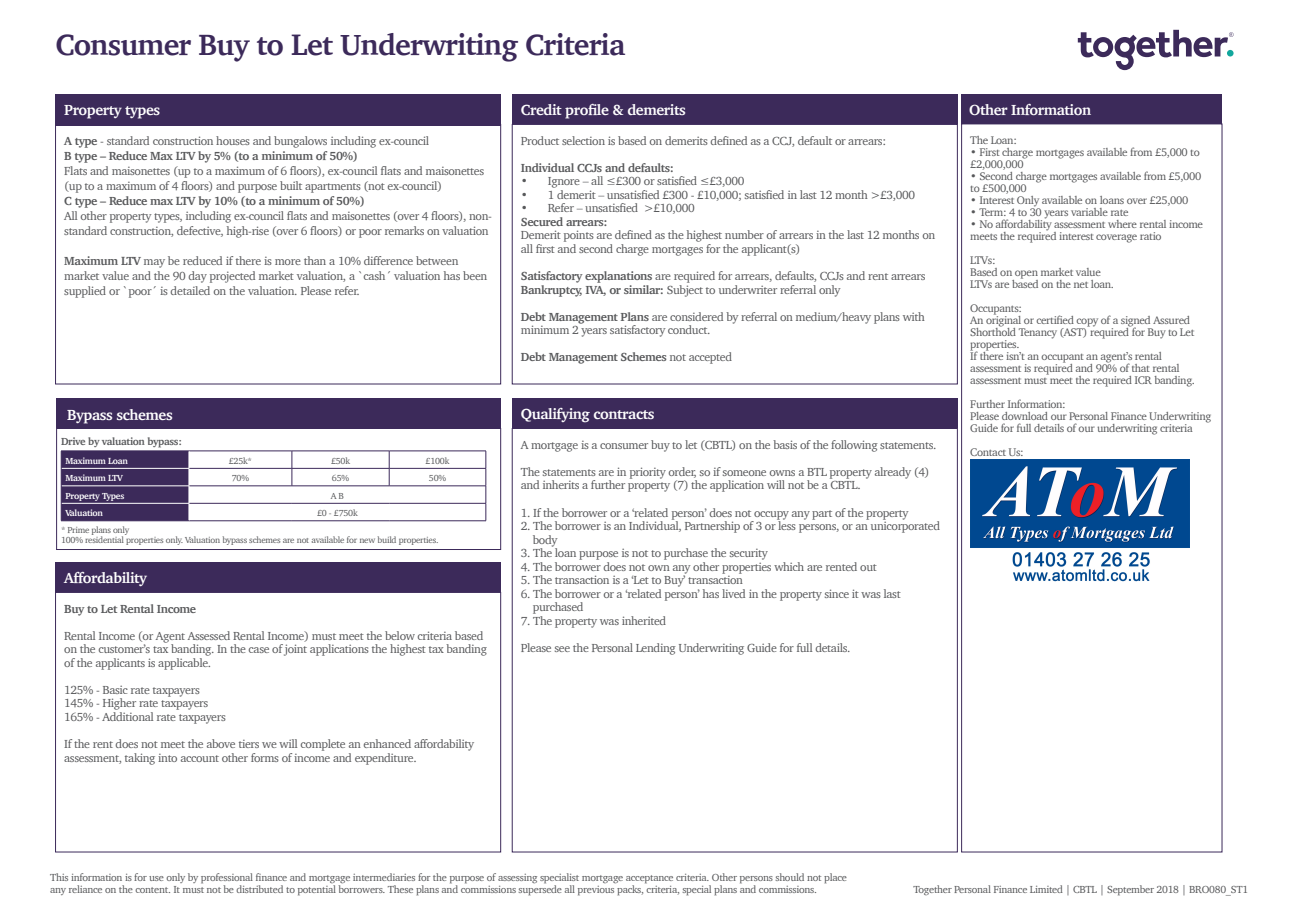
<style>
.page{position:relative;width:1289px;height:919px;background:#fff}
.page>*{position:absolute;margin:0;border:0;box-sizing:border-box;transform-origin:0 0}
.t1{font:700 30px "Charter";letter-spacing:-.025em;color:#3c2a5a}
.t2{font:700 15px "Charter";letter-spacing:-.025em;color:#fff}
.t3{font:12px/13.5px "Charter";letter-spacing:-.03em;color:#57585a}
.t4{font:700 12px "Charter";letter-spacing:-.03em;color:#57585a}
.t5{font:11.25px/12px "Charter";letter-spacing:-.03em;color:#57585a}
.t6{font:10.5px/12px "Charter";letter-spacing:-.025em;color:#57585a}
.t7{font:700 10.5px "Charter";letter-spacing:-.03em;color:#57585a}
.t8{font:9px/10.5px "Charter";letter-spacing:-.025em;color:#57585a}
.t9{font:700 9px "Charter";letter-spacing:-.025em;color:#fff}
.s1{font-weight:700}
.s2{font-weight:400}
</style>
<div class="page">
<div style="left:961px;top:95px;width:261px;height:29px;background:#3c2a5a"></div>
<div style="left:961px;top:124px;width:261px;height:728px;border:1px solid #3c2a5a"></div>
<div style="left:56px;top:398px;width:445px;height:30px;background:#3c2a5a"></div>
<hr style="left:189px;top:450px;width:103px;height:1px;background:#3c2a5a">
<hr style="left:292px;top:450px;width:97px;height:1px;background:#3c2a5a">
<hr style="left:389px;top:450px;width:97px;height:1px;background:#3c2a5a">
<hr style="left:189px;top:468px;width:103px;height:1px;background:#3c2a5a">
<hr style="left:292px;top:468px;width:97px;height:1px;background:#3c2a5a">
<svg style="left:291px;top:451px;width:1px;height:34px"></svg>
<hr style="left:389px;top:468px;width:97px;height:1px;background:#3c2a5a">
<svg style="left:389px;top:451px;width:1px;height:34px"></svg>
<hr style="left:189px;top:485px;width:103px;height:1px;background:#3c2a5a">
<hr style="left:292px;top:485px;width:97px;height:1px;background:#3c2a5a">
<hr style="left:389px;top:485px;width:97px;height:1px;background:#3c2a5a">
<hr style="left:189px;top:503px;width:103px;height:1px;background:#3c2a5a">
<hr style="left:292px;top:503px;width:97px;height:1px;background:#3c2a5a">
<hr style="left:389px;top:503px;width:97px;height:1px;background:#3c2a5a">
<svg style="left:485px;top:451px;width:1px;height:69px"></svg>
<hr style="left:189px;top:520px;width:103px;height:1px;background:#3c2a5a">
<hr style="left:292px;top:520px;width:97px;height:1px;background:#3c2a5a">
<hr style="left:389px;top:520px;width:97px;height:1px;background:#3c2a5a">
<hr style="left:61px;top:450px;width:128px;height:1px;background:#3c2a5a">
<svg style="left:61px;top:451px;width:129px;height:69px;background:#463563"></svg>
<hr style="left:61px;top:520px;width:128px;height:1px;background:#3c2a5a">
<div style="left:56px;top:428px;width:445px;height:121px;border:1px solid #3c2a5a"></div>
<div style="left:55px;top:95px;width:446px;height:31px;background:#3c2a5a"></div>
<div style="left:55px;top:124px;width:446px;height:260px;border:1px solid #3c2a5a"></div>
<div style="left:512px;top:95px;width:445px;height:29px;background:#3c2a5a"></div>
<div style="left:512px;top:124px;width:445px;height:260px;border:1px solid #3c2a5a"></div>
<div style="left:512px;top:398px;width:445px;height:30px;background:#3c2a5a"></div>
<div style="left:55px;top:562px;width:446px;height:30px;background:#3c2a5a"></div>
<div style="left:55px;top:592px;width:446px;height:260px;border:1px solid #3c2a5a"></div>
<svg style="left:1077px;top:30px;width:156px;height:40px"></svg>
<img style="left:970px;top:459px;width:219px;height:123px">
<h1 class="t1" style="left:55px;top:19px;width:571px">Consumer Buy to Let Underwriting Criteria</h1>
<p class="t2" style="left:64px;top:97px;width:97px">Property types</p>
<p class="t3" style="left:64px;top:133px;width:366px;line-height:15px"><span class="s1">A type</span> - standard construction houses and bungalows including ex-council<br><span class="s1">B type – Reduce Max LTV by 5% (to a minimum of 50%)</span></p>
<p class="t3" style="left:64px;top:163px;width:421px;line-height:15px">Flats and maisonettes (up to a maximum of 6 floors), ex-council flats and maisonettes (up to a maximum of 4 floors) and purpose built apartments (not ex-council)</p>
<p class="t4" style="left:64px;top:190px;width:302px">C type – Reduce max LTV by 10% (to a minimum of 50%)</p>
<p class="t3" style="left:64px;top:208px;width:429px;line-height:15px">All other property types, including ex-council flats and maisonettes (over 4 floors), non&shy;standard construction, defective, high-rise (over 6 floors) or poor remarks on valuation</p>
<p class="t3" style="left:64px;top:253px;width:425px;line-height:15px"><span class="s1">Maximum LTV</span> may be reduced if there is more than a 10% difference between market value and the 90 day projected market valuation, a `cash´ valuation has been supplied or `poor´ is detailed on the valuation. Please refer.</p>
<p class="t2" style="left:67px;top:402px;width:107px">Bypass schemes</p>
<p class="t7" style="left:61px;top:432px;width:122px">Drive by valuation bypass:</p>
<p class="t9" style="left:65px;top:453px;width:64px">Maximum Loan</p>
<p class="t8" style="left:229px;top:455px;width:25px">£25k*</p>
<p class="t8" style="left:331px;top:455px;width:20px">£50k</p>
<p class="t8" style="left:425px;top:455px;width:25px">£100k</p>
<p class="t9" style="left:65px;top:470px;width:59px">Maximum LTV</p>
<p class="t8" style="left:232px;top:473px;width:19px">70%</p>
<p class="t8" style="left:332px;top:473px;width:19px">65%</p>
<p class="t8" style="left:429px;top:473px;width:19px">50%</p>
<p class="t9" style="left:65px;top:488px;width:60px">Property Types</p>
<p class="t8" style="left:331px;top:490px;width:15px">A B</p>
<p class="t9" style="left:65px;top:505px;width:39px">Valuation</p>
<p class="t8" style="left:317px;top:508px;width:42px">£0 - £750k</p>
<p class="t8" style="left:61px;top:524px;width:379px">* Prime plans only<br>100% residential properties only. Valuation bypass schemes are not available for new build properties.</p>
<p class="t2" style="left:64px;top:564px;width:84px">Affordability</p>
<p class="t4" style="left:64px;top:598px;width:133px">Buy to Let Rental Income</p>
<p class="t3" style="left:64px;top:629px;width:424px">Rental Income (or Agent Assessed Rental Income) must meet the below criteria based on the customer’s tax banding. In the case of joint applications the highest tax banding of the applicants is applicable.</p>
<p class="t3" style="left:64px;top:683px;width:163px">125% - Basic rate taxpayers<br>145% - Higher rate taxpayers<br>165% - Additional rate taxpayers</p>
<p class="t3" style="left:64px;top:737px;width:411px">If the rent does not meet the above tiers we will complete an enhanced affordability assessment, taking into account other forms of income and expenditure.</p>
<p class="t2" style="left:521px;top:97px;width:166px">Credit profile &amp; demerits</p>
<p class="t3" style="left:521px;top:134px;width:367px">Product selection is based on demerits defined as a CCJ, default or arrears:</p>
<p class="t4" style="left:521px;top:157px;width:154px">Individual CCJs and defaults:</p>
<p class="t3" style="left:521px;top:174px;width:225px">• Ignore – all ≤£300 or satisfied ≤£3,000</p>
<p class="t3" style="left:521px;top:188px;width:396px">• 1 demerit – unsatisfied £300 - £10,000; satisfied in last 12 month &gt;£3,000</p>
<p class="t3" style="left:521px;top:201px;width:175px">• Refer – unsatisfied &gt;£10,000</p>
<p class="t4" style="left:521px;top:211px;width:88px">Secured arrears:</p>
<p class="t3" style="left:521px;top:228px;width:416px">Demerit points are defined as the highest number of arrears in the last 12 months on all first and second charge mortgages for the applicant(s)</p>
<p class="t3" style="left:521px;top:269px;width:406px"><span class="s1">Satisfactory explanations</span> are required for arrears, defaults, CCJs and rent arrears<br><span class="s1">Bankruptcy, IVA, or similar:</span> Subject to underwriter referral only</p>
<p class="t3" style="left:521px;top:309px;width:405px"><span class="s1">Debt Management Plans</span> are considered by referral on medium/heavy plans with minimum 2 years satisfactory conduct.</p>
<p class="t4" style="left:521px;top:346px;width:213px">Debt Management Schemes <span class="s2">not accepted</span></p>
<p class="t2" style="left:521px;top:401px;width:135px">Qualifying contracts</p>
<p class="t3" style="left:521px;top:438px;width:417px">A mortgage is a consumer buy to let (CBTL) on the basis of the following statements.</p>
<p class="t3" style="left:521px;top:465px;width:410px">The statements are in priority order, so if someone owns a BTL property already (4) and inherits a further property (7) the application will not be a CBTL.</p>
<p class="t3" style="left:521px;top:505px;width:389px">1. If the borrower or a ‘related person’ does not occupy any part of the property</p>
<p class="t3" style="left:533px;top:519px;width:409px;text-indent:-12px">2. The borrower is an Individual, Partnership of 3 or less persons, or an unicorporated body</p>
<p class="t3" style="left:521px;top:546px;width:248px">3. The loan purpose is not to purchase the security</p>
<p class="t3" style="left:521px;top:559px;width:357px">4. The borrower does not own any other properties which are rented out</p>
<p class="t3" style="left:521px;top:573px;width:224px">5. The transaction is a ‘Let to Buy’ transaction</p>
<p class="t3" style="left:533px;top:586px;width:369px;text-indent:-12px">6. The borrower or a ‘related person’ has lived in the property since it was last purchased</p>
<p class="t3" style="left:521px;top:613px;width:147px">7. The property was inherited</p>
<p class="t3" style="left:521px;top:640px;width:331px">Please see the Personal Lending Underwriting Guide for full details.</p>
<p class="t2" style="left:969px;top:97px;width:123px">Other Information</p>
<p class="t5" style="left:970px;top:134px;width:48px">The Loan:</p>
<p class="t5" style="left:970px;top:146px;width:231px">• First charge mortgages available from £5,000 to £2,000,000</p>
<p class="t5" style="left:970px;top:170px;width:232px">• Second charge mortgages available from £5,000 to £500,000</p>
<p class="t5" style="left:970px;top:194px;width:219px">• Interest Only available on loans over £25,000</p>
<p class="t5" style="left:970px;top:206px;width:160px">• Term: 4 to 30 years variable rate</p>
<p class="t5" style="left:970px;top:218px;width:234px">• No affordability assessment where rental income meets the required interest coverage ratio</p>
<p class="t5" style="left:970px;top:254px;width:145px">LTVs:<br>Based on open market value<br>LTVs are based on the net loan.</p>
<p class="t5" style="left:970px;top:302px;width:226px">Occupants:<br>An original or certified copy of a signed Assured Shorthold Tenancy (AST) required for Buy to Let properties.<br>If there isn’t an occupant an agent’s rental assessment is required and 90% of that rental assessment must meet the required ICR banding.</p>
<p class="t5" style="left:970px;top:398px;width:242px">Further Information:<br>Please download our Personal Finance Underwriting<br>Guide for full details of our underwriting criteria</p>
<p class="t5" style="left:970px;top:446px;width:55px">Contact Us:</p>
<p class="t6" style="left:50px;top:870px;width:798px">This information is for use only by professional finance and mortgage intermediaries for the purpose of assessing specialist mortgage acceptance criteria. Other persons should not place any reliance on the content. It must not be distributed to potential borrowers. These plans and commissions supersede all previous packs, criteria, special plans and commissions.</p>
<p class="t6" style="left:913px;top:883px;width:336px">Together Personal Finance Limited | CBTL | September 2018 | BRO080_ST1</p>
</div>
